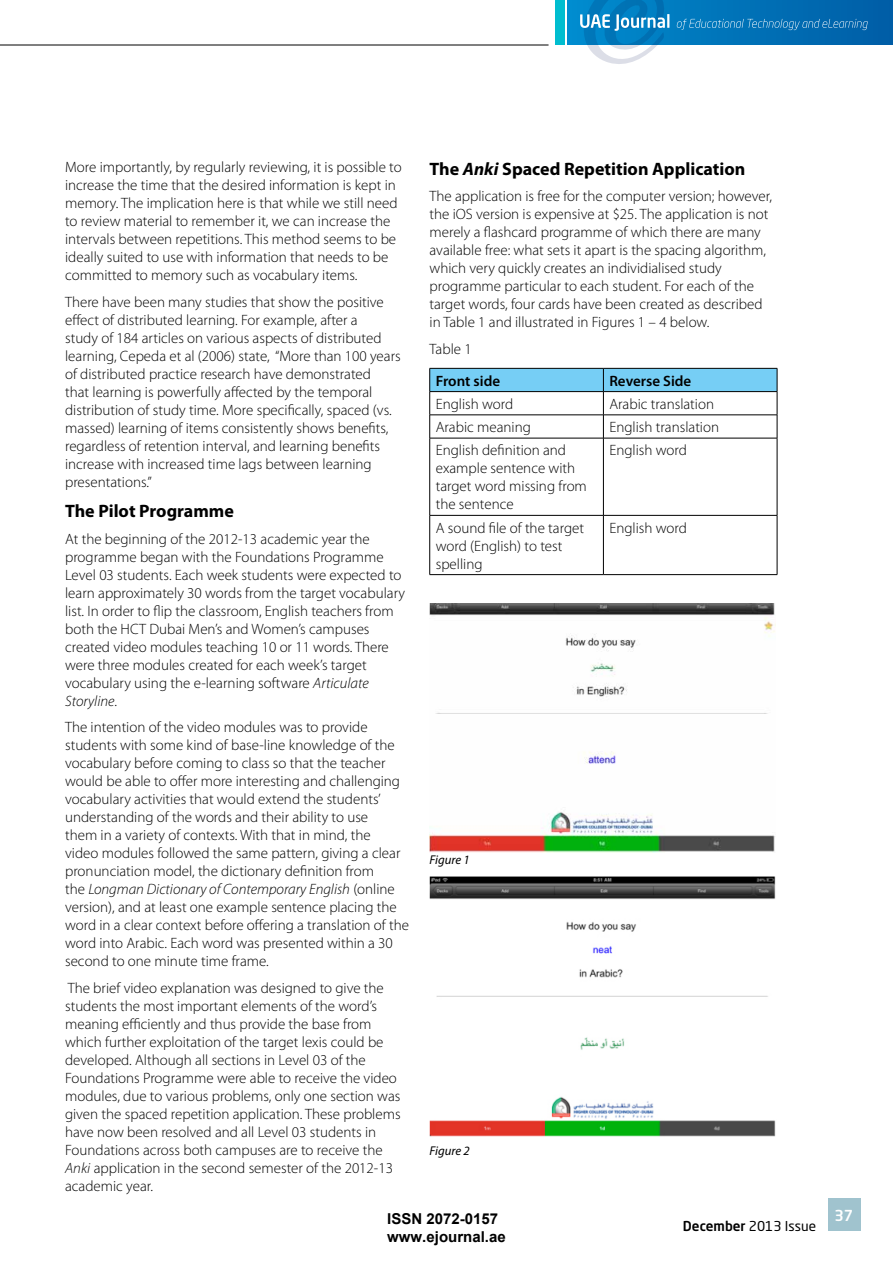
<style>
.page{position:relative;width:893px;height:1263px;background:#fff}
.page>*{position:absolute;margin:0;border:0;box-sizing:border-box;transform-origin:0 0}
.t1{font:700 18px "Myriad Pro";color:#000}
.t2{font:300 15px/18px "Myriad Pro";color:#000}
.t3{font:700 15px/18px "Arial";color:#000}
.t4{font:600 15px "Myriad Pro";color:#000}
.t5{font:500 15px "Neo Sans Std";color:#fff}
.t6{font:13.5px "Neo Sans Std";color:#000}
.t7{font:italic 12.75px "Myriad Pro";color:#000}
.s1{font-style:italic}
.s2{font-weight:500}
</style>
<div class="page">
<svg style="left:429px;top:368px;width:349px;height:70px"></svg>
<hr style="left:430px;top:438px;width:173px;height:1px;background:#000">
<hr style="left:429px;top:438px;width:1px;height:77px;background:#000">
<hr style="left:603px;top:438px;width:174px;height:1px;background:#000">
<hr style="left:603px;top:438px;width:1px;height:77px;background:#000">
<hr style="left:777px;top:438px;width:1px;height:77px;background:#000">
<hr style="left:430px;top:515px;width:173px;height:1px;background:#000">
<hr style="left:429px;top:515px;width:1px;height:59px;background:#000">
<hr style="left:603px;top:515px;width:174px;height:1px;background:#000">
<hr style="left:603px;top:515px;width:1px;height:59px;background:#000">
<hr style="left:777px;top:515px;width:1px;height:59px;background:#000">
<hr style="left:430px;top:574px;width:173px;height:1px;background:#000">
<hr style="left:603px;top:574px;width:174px;height:1px;background:#000">
<img style="left:430px;top:604px;width:346px;height:248px">
<img style="left:430px;top:876px;width:346px;height:261px">
<svg style="left:568px;top:0;width:325px;height:45px;background:#006eb4"></svg>
<div style="left:555px;top:0;width:9px;height:45px;background:#00bdcf"></div>
<svg style="left:580px;top:0;width:89px;height:64px"></svg>
<svg style="left:677px;top:19px;width:191px;height:11px;background:#2080bd"></svg>
<hr style="left:0;top:45px;width:549px;height:1px;background:#000">
<div style="left:827px;top:1198px;width:33px;height:33px;background:#a0c3ce"></div>
<p class="t2" style="left:65px;top:158px;width:338px">More importantly, by regularly reviewing, it is possible to increase the time that the desired information is kept in memory. The implication here is that while we still need to review material to remember it, we can increase the intervals between repetitions. This method seems to be ideally suited to use with information that needs to be committed to memory such as vocabulary items.</p>
<p class="t2" style="left:65px;top:293px;width:337px">There have been many studies that show the positive effect of distributed learning. For example, after a<br>study of 184 articles on various aspects of distributed learning, Cepeda et al (2006) state, “More than 100 years of distributed practice research have demonstrated<br>that learning is powerfully affected by the temporal distribution of study time. More specifically, spaced (vs. massed) learning of items consistently shows benefits, regardless of retention interval, and learning benefits increase with increased time lags between learning presentations.”</p>
<p class="t1" style="left:65px;top:499px;width:170px">The Pilot Programme</p>
<p class="t2" style="left:65px;top:529px;width:342px">At the beginning of the 2012-13 academic year the programme began with the Foundations Programme Level 03 students. Each week students were expected to learn approximately 30 words from the target vocabulary list. In order to flip the classroom, English teachers from both the HCT Dubai Men’s and Women’s campuses created video modules teaching 10 or 11 words. There were three modules created for each week’s target vocabulary using the e-learning software <span class="s1">Articulate Storyline</span>.</p>
<p class="t2" style="left:65px;top:718px;width:345px">The intention of the video modules was to provide students with some kind of base-line knowledge of the vocabulary before coming to class so that the teacher would be able to offer more interesting and challenging vocabulary activities that would extend the students’ understanding of the words and their ability to use<br>them in a variety of contexts. With that in mind, the<br>video modules followed the same pattern, giving a clear pronunciation model, the dictionary definition from<br>the <span class="s1">Longman Dictionary of Contemporary English</span> (online version), and at least one example sentence placing the word in a clear context before offering a translation of the word into Arabic. Each word was presented within a 30 second to one minute time frame.</p>
<p class="t2" style="left:65px;top:978px;width:337px">The brief video explanation was designed to give the students the most important elements of the word’s meaning efficiently and thus provide the base from which further exploitation of the target lexis could be developed. Although all sections in Level 03 of the Foundations Programme were able to receive the video modules, due to various problems, only one section was given the spaced repetition application. These problems have now been resolved and all Level 03 students in Foundations across both campuses are to receive the <span class="s1">Anki</span> application in the second semester of the 2012-13 academic year.</p>
<p class="t1" style="left:430px;top:157px;width:317px">The <span class="s1">Anki</span> Spaced Repetition Application</p>
<p class="t2" style="left:430px;top:187px;width:344px">The application is free for the computer version; however, the iOS version is expensive at $25. The application is not merely a flashcard programme of which there are many available free: what sets it apart is the spacing algorithm, which very quickly creates an individialised study programme particular to each student. For each of the target words, four cards have been created as described in Table 1 and illustrated in Figures 1 – 4 below.</p>
<p class="t2" style="left:430px;top:339px;width:44px">Table 1</p>
<p class="t4" style="left:436px;top:372px;width:66px">Front side</p>
<p class="t4" style="left:609px;top:372px;width:83px">Reverse Side</p>
<p class="t2" style="left:436px;top:395px;width:79px">English word</p>
<p class="t2" style="left:609px;top:395px;width:106px">Arabic translation</p>
<p class="t2" style="left:436px;top:418px;width:97px">Arabic meaning</p>
<p class="t2" style="left:609px;top:418px;width:111px">English translation</p>
<p class="t2" style="left:436px;top:441px;width:153px">English definition and example sentence with target word missing from the sentence</p>
<p class="t2" style="left:609px;top:441px;width:79px">English word</p>
<p class="t2" style="left:436px;top:518px;width:150px">A sound file of the target word (English) to test spelling</p>
<p class="t2" style="left:609px;top:518px;width:79px">English word</p>
<p class="t7" style="left:430px;top:852px;width:42px">Figure 1</p>
<p class="t7" style="left:430px;top:1143px;width:42px">Figure 2</p>
<p class="t3" style="left:387px;top:1210px;width:120px">ISSN 2072-0157 www.ejournal.ae</p>
<p class="t6" style="left:683px;top:1218px;width:135px"><span class="s2">December</span> 2013 Issue</p>
<p class="t5" style="left:834px;top:1206px;width:20px">37</p>
</div>
